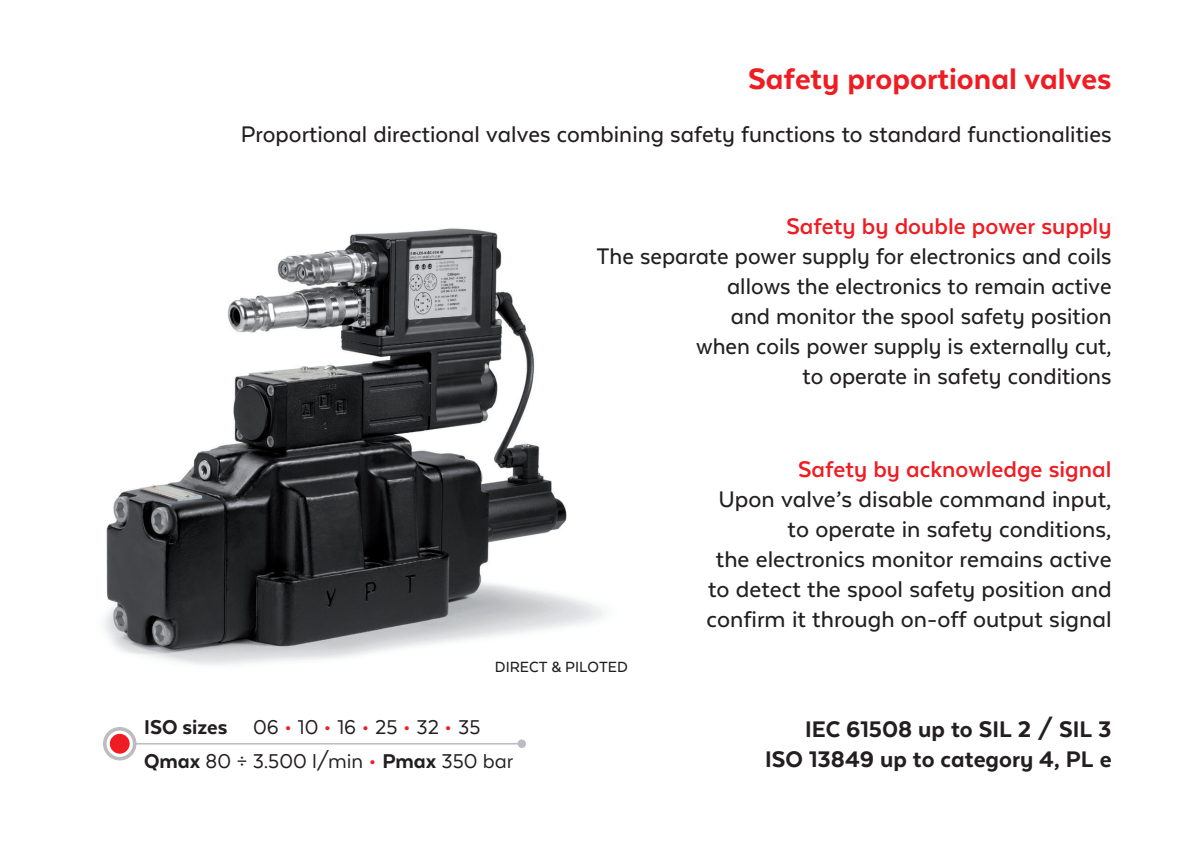
<style>
.page{position:relative;width:1191px;height:851px;background:#fff}
.page>*{position:absolute;margin:0;border:0;box-sizing:border-box;transform-origin:0 0}
.Normale{font:800 34px "Texta Alt";color:#ee1d23}
.Normale-2{font:500 26px/30px "Texta Alt";color:#231f20;text-align:right}
.Normale-3{font:800 26px/30px "Texta Alt";color:#231f20;text-align:right}
.t1{font:23px "Texta Alt";color:#231f20}
.Normale-4{font:500 17px "Texta Alt";color:#231f20}
.s1{font-weight:700;color:#ee1d23}
.s2{font-weight:800}
.s3{font-weight:500;font-size:26px;color:#ee1d23}
</style>
<div class="page">
<img style="left:104px;top:228px;width:499px;height:437px">
<hr style="left:130px;top:742px;width:390px;height:2px;background:#bcbdc0">
<div style="left:517px;top:739px;width:9px;height:8px;background:#bcbdc0;border-radius:50%"></div>
<svg style="left:105px;top:728px;width:30px;height:30px"></svg>
<div style="left:103px;top:726px;width:33px;height:34px;border:4px solid #bcbdc0;border-radius:50%"></div>
<div style="left:110px;top:733px;width:20px;height:20px;background:#ee1d23;border-radius:50%"></div>
<p class="Normale" style="left:748px;top:61px;width:365px">Safety proportional valves</p>
<p class="Normale-2" style="left:241px;top:119px;width:872px">Proportional directional valves combining safety functions to standard functionalities</p>
<p class="Normale-2" style="left:596px;top:211px;width:516px"><span class="s1">Safety by double power supply<br></span>The separate power supply for electronics and coils allows the electronics to remain active<br>and monitor the spool safety position<br>when coils power supply is externally cut,<br>to operate in safety conditions</p>
<p class="Normale-4" style="left:495px;top:658px;width:134px">DIRECT &amp; PILOTED</p>
<p class="t1" style="left:144px;top:715px;width:338px"><span class="s2">ISO sizes</span> 06 <span class="s3">•</span> 10 <span class="s3">•</span> 16 <span class="s3">•</span> 25 <span class="s3">•</span> 32 <span class="s3">•</span> 35</p>
<p class="t1" style="left:144px;top:749px;width:371px"><span class="s2">Qmax</span> 80 ÷ 3.500 l/min <span class="s3">•</span> <span class="s2">Pmax</span> 350 bar</p>
<p class="Normale-2" style="left:706px;top:453px;width:406px"><span class="s1">Safety by acknowledge signal<br></span>Upon valve’s disable command input, to operate in safety conditions,<br>the electronics monitor remains active to detect the spool safety position and confirm it through on-off output signal</p>
<p class="Normale-3" style="left:765px;top:713px;width:348px">IEC 61508 up to SIL 2 / SIL 3<br>ISO 13849 up to category 4, PL e</p>
</div>
